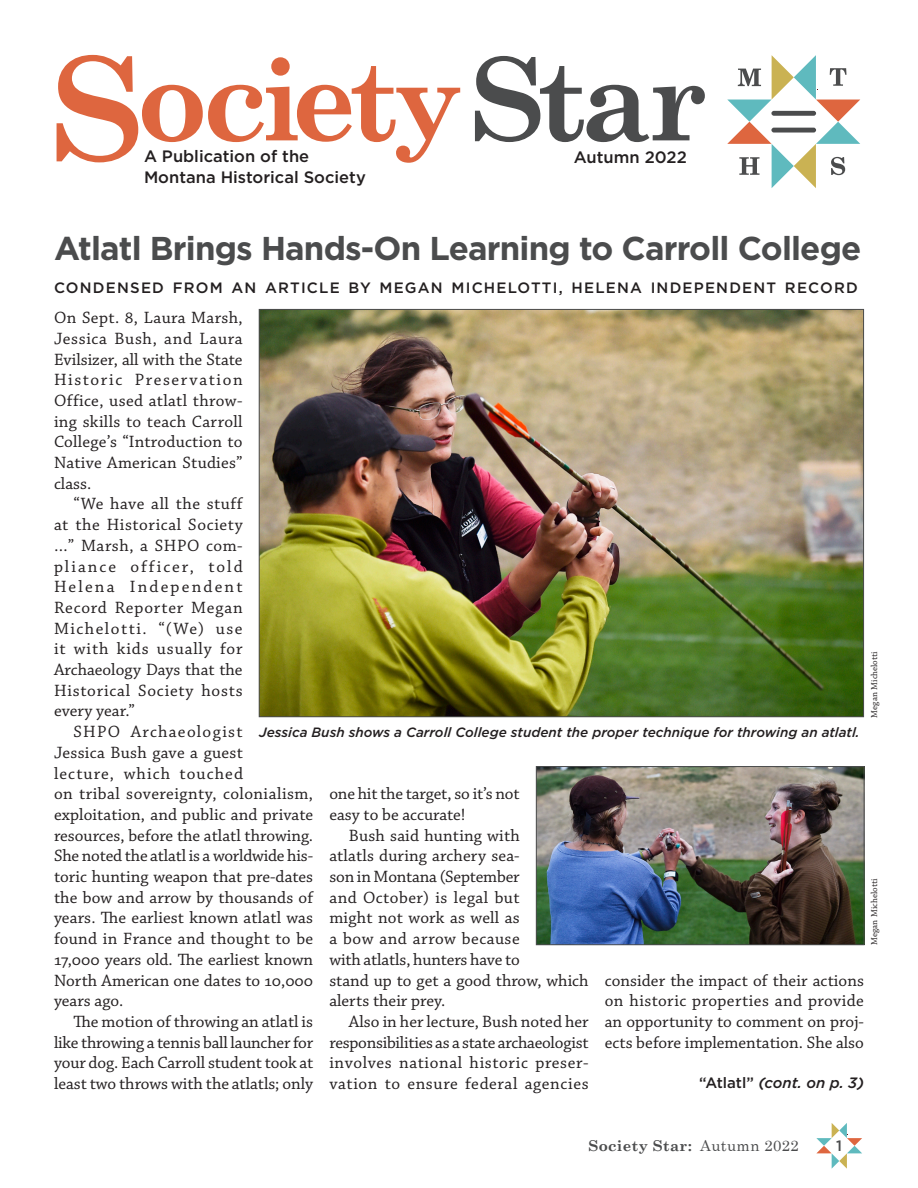
<style>
.page{position:relative;width:918px;height:1188px;background:#fff}
.page>*{position:absolute;margin:0;border:0;box-sizing:border-box;transform-origin:0 0}
.Main_Heads{font:700 33px "Gotham";letter-spacing:-.025em;color:#4b4c4d}
.Body{font:17.25px/20.7px "Chaparral Pro";letter-spacing:.005em;color:#231f20;text-align:justify}
.Lead_Paragraph{font:17.25px/20.7px "Chaparral Pro";letter-spacing:.015em;color:#231f20;text-align:justify}
.t1{font:500 16.5px "Gotham";color:#231f20}
.Atricle_Author{font:500 15px "Gotham";letter-spacing:.08em;color:#231f20}
.t2{font:700 15px "Century Schoolbook";letter-spacing:.025em;color:#4b4c4d}
.Jump_Text{font:italic 500 15px "Gotham";color:#231f20}
.t3{font:500 15px "Gotham";color:#4b4c4d}
.Body-2{font:italic 500 13.5px "Gotham";color:#231f20}
.t4{font:9px "Chaparral Pro";color:#231f20}
.s1{font-style:normal}
.s2{font-weight:400}
</style>
<div class="page">
<svg style="left:816px;top:1123px;width:46px;height:46px"></svg>
<svg style="left:727px;top:55px;width:133px;height:133px"></svg>
<div style="left:771px;top:111px;width:45px;height:5px;background:#4b4c4d;border-radius:2px"></div>
<div style="left:771px;top:128px;width:45px;height:5px;background:#4b4c4d;border-radius:2px"></div>
<svg style="left:57px;top:55px;width:403px;height:108px"></svg>
<svg style="left:475px;top:56px;width:230px;height:86px"></svg>
<img style="left:261px;top:311px;width:601px;height:404px">
<img style="left:538px;top:768px;width:324px;height:175px">
<div style="left:536px;top:766px;width:328px;height:179px;border:1px solid #4b4c4d"></div>
<p class="t1" style="left:144px;top:145px;width:167px">A Publication of the</p>
<p class="t1" style="left:144px;top:166px;width:223px">Montana Historical Society</p>
<p class="t1" style="left:574px;top:147px;width:115px">Autumn 2022</p>
<p class="Main_Heads" style="left:54px;top:227px;width:809px">Atlatl Brings Hands-On Learning to Carroll College</p>
<p class="Atricle_Author" style="left:54px;top:278px;width:805px">CONDENSED FROM AN ARTICLE BY MEGAN MICHELOTTI, HELENA INDEPENDENT RECORD</p>
<p class="Lead_Paragraph" style="left:54px;top:308px;width:190px">On Sept. 8, Laura Marsh, Jessica Bush, and Laura Evilsizer, all with the State Historic Preservation Office, used atlatl throw&shy;ing skills to teach Carroll College’s “Introduction to Native American Studies” class.</p>
<p class="Body" style="left:54px;top:494px;width:190px;text-indent:20px">“We have all the stuff at the Historical Society …” Marsh, a SHPO com&shy;pliance officer, told Helena Independent Record Reporter Megan Michelotti. “(We) use it with kids usually for Archaeology Days that the Historical Society hosts every year.”</p>
<p class="Body" style="left:54px;top:722px;width:261px;text-align:left;text-indent:20px">SHPO Archaeologist<br>Jessica Bush gave a guest<br>lecture, which touched<br>on tribal sovereignty, colonialism, exploitation, and public and private resources, before the atlatl throwing.<br>She noted the atlatl is a worldwide his&shy;toric hunting weapon that pre-dates the bow and arrow by thousands of years. The earliest known atlatl was found in France and thought to be<br>17,000 years old. The earliest known<br>North American one dates to 10,000 years ago.</p>
<p class="Body" style="left:54px;top:1012px;width:261px;text-indent:20px">The motion of throwing an atlatl is like throwing a tennis ball launcher for your dog. Each Carroll student took at least two throws with the atlatls; only</p>
<p class="t4" style="left:869px;top:718px;width:68px;rotate:-90deg">Megan Michelotti</p>
<p class="Body-2" style="left:259px;top:723px;width:602px">Jessica Bush shows a Carroll College student the proper technique for throwing an atlatl.</p>
<p class="Body" style="left:329px;top:784px;width:192px">one hit the target, so it’s not easy to be accurate!</p>
<p class="Body" style="left:329px;top:825px;width:261px;text-align:left;text-indent:20px">Bush said hunting with<br>atlatls during archery sea-<br>son in Montana (September<br>and October) is legal but<br>might not work as well as<br>a bow and arrow because<br>with atlatls, hunters have to<br>stand up to get a good throw, which alerts their prey.</p>
<p class="Body" style="left:329px;top:1012px;width:261px;text-indent:20px">Also in her lecture, Bush noted her responsibilities as a state archaeologist involves national historic preser&shy;vation to ensure federal agencies</p>
<p class="t4" style="left:869px;top:945px;width:68px;rotate:-90deg">Megan Michelotti</p>
<p class="Body" style="left:605px;top:970px;width:261px">consider the impact of their actions on historic properties and provide an opportunity to comment on proj&shy;ects before implementation. She also</p>
<p class="Jump_Text" style="left:699px;top:1073px;width:166px"><span class="s1">“Atlatl”</span> (cont. on p. 3)</p>
<p class="t2" style="left:588px;top:1137px;width:212px">Society Star: <span class="s2">Autumn 2022</span></p>
<p class="t3" style="left:836px;top:1136px;width:7px">1</p>
</div>
